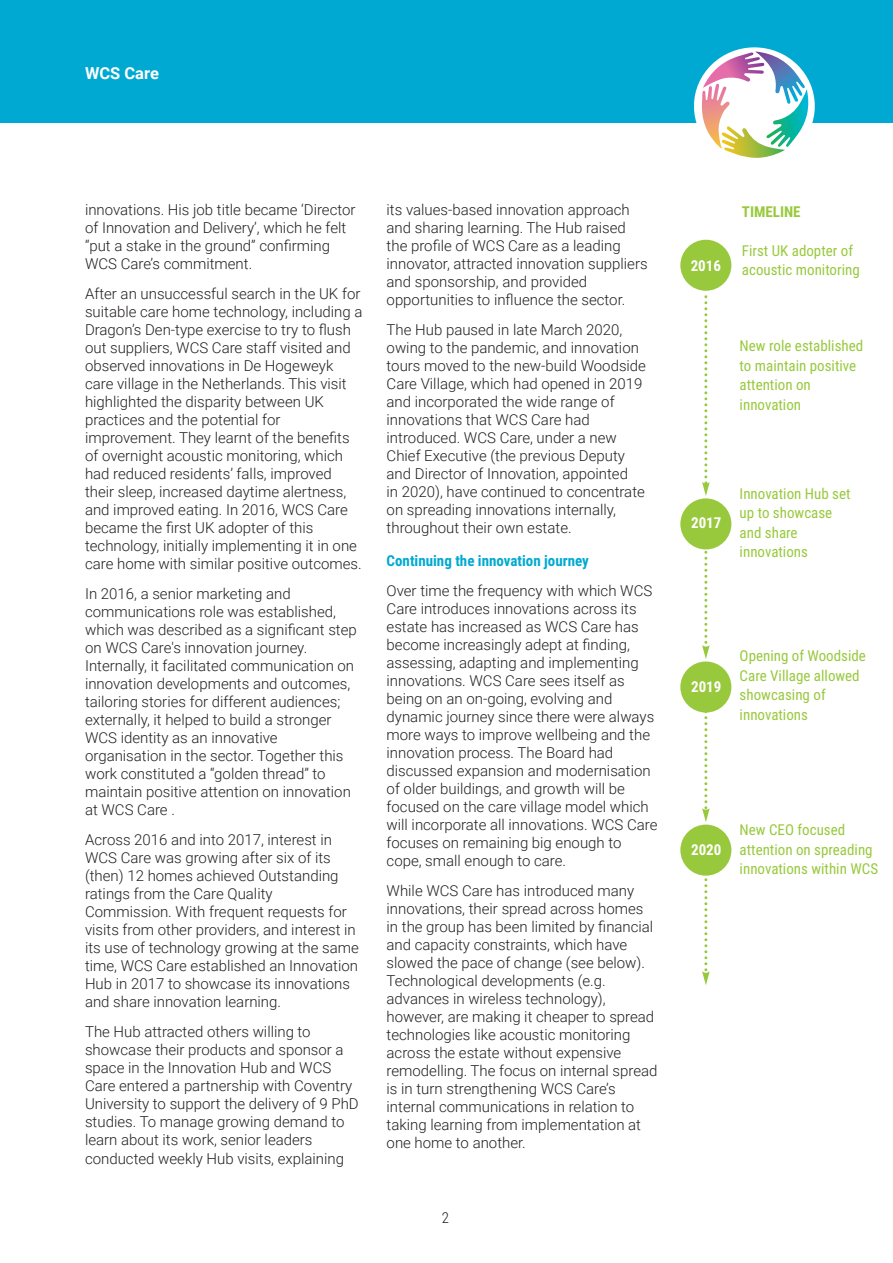
<style>
.page{position:relative;width:893px;height:1263px;background:#fff}
.page>*{position:absolute;margin:0;border:0;box-sizing:border-box;transform-origin:0 0}
.t1{font:700 16.5px "Roboto";color:#fff}
.t2{font:300 15px/18px "Roboto";color:#231f20}
.t3{font:15px/19.5px "Roboto Condensed";color:#98c93c}
.t4{font:700 15px "Roboto Condensed";color:#00a9d1}
.t5{font:700 15px "Roboto Condensed";color:#fff}
.t6{font:700 15px "Roboto Condensed";color:#98c93c}
.t7{font:300 15px "Roboto Condensed";color:#231f20}
</style>
<div class="page">
<div style="left:0;top:0;width:893px;height:123px;background:#00a9d1"></div>
<div style="left:694px;top:47px;width:121px;height:118px;background:#fff;border-radius:50%"></div>
<img style="left:702px;top:52px;width:106px;height:106px">
<div style="left:680px;top:240px;width:51px;height:51px;background:#98c93c;border-radius:50%"></div>
<svg style="left:702px;top:295px;width:8px;height:201px"></svg>
<svg style="left:702px;top:549px;width:8px;height:110px"></svg>
<div style="left:680px;top:498px;width:51px;height:51px;background:#98c93c;border-radius:50%"></div>
<svg style="left:702px;top:712px;width:8px;height:110px"></svg>
<div style="left:680px;top:661px;width:51px;height:51px;background:#98c93c;border-radius:50%"></div>
<svg style="left:702px;top:878px;width:8px;height:107px"></svg>
<div style="left:680px;top:825px;width:51px;height:51px;background:#98c93c;border-radius:50%"></div>
<p class="t1" style="left:85px;top:67px;width:75px">WCS Care</p>
<p class="t2" style="left:85px;top:203px;width:272px">innovations. His job title became ‘Director of Innovation and Delivery’, which he felt “put a stake in the ground” confirming WCS Care’s commitment.</p>
<p class="t2" style="left:85px;top:287px;width:279px">After an unsuccessful search in the UK for suitable care home technology, including a Dragon’s Den-type exercise to try to flush out suppliers, WCS Care staff visited and observed innovations in De Hogeweyk care village in the Netherlands. This visit highlighted the disparity between UK practices and the potential for improvement. They learnt of the benefits of overnight acoustic monitoring, which had reduced residents’ falls, improved their sleep, increased daytime alertness, and improved eating. In 2016, WCS Care became the first UK adopter of this technology, initially implementing it in one care home with similar positive outcomes.</p>
<p class="t2" style="left:85px;top:587px;width:273px">In 2016, a senior marketing and communications role was established, which was described as a significant step on WCS Care's innovation journey.<br>Internally, it facilitated communication on innovation developments and outcomes, tailoring stories for different audiences; externally, it helped to build a stronger WCS identity as an innovative organisation in the sector. Together this work constituted a “golden thread” to maintain positive attention on innovation at WCS Care .</p>
<p class="t2" style="left:85px;top:833px;width:275px">Across 2016 and into 2017, interest in WCS Care was growing after six of its (then) 12 homes achieved Outstanding ratings from the Care Quality Commission. With frequent requests for visits from other providers, and interest in its use of technology growing at the same time, WCS Care established an Innovation Hub in 2017 to showcase its innovations and share innovation learning.</p>
<p class="t2" style="left:85px;top:1025px;width:275px">The Hub attracted others willing to showcase their products and sponsor a space in the Innovation Hub and WCS Care entered a partnership with Coventry University to support the delivery of 9 PhD studies. To manage growing demand to learn about its work, senior leaders conducted weekly Hub visits, explaining</p>
<p class="t2" style="left:387px;top:203px;width:263px">its values-based innovation approach and sharing learning. The Hub raised the profile of WCS Care as a leading innovator, attracted innovation suppliers and sponsorship, and provided opportunities to influence the sector.</p>
<p class="t2" style="left:387px;top:323px;width:261px">The Hub paused in late March 2020, owing to the pandemic, and innovation tours moved to the new-build Woodside Care Village, which had opened in 2019 and incorporated the wide range of innovations that WCS Care had introduced. WCS Care, under a new Chief Executive (the previous Deputy and Director of Innovation, appointed<br>in 2020), have continued to concentrate on spreading innovations internally, throughout their own estate.</p>
<p class="t4" style="left:387px;top:554px;width:204px">Continuing the innovation journey</p>
<p class="t2" style="left:387px;top:583px;width:272px">Over time the frequency with which WCS Care introduces innovations across its estate has increased as WCS Care has become increasingly adept at finding, assessing, adapting and implementing innovations. WCS Care sees itself as being on an on-going, evolving and dynamic journey since there were always more ways to improve wellbeing and the innovation process. The Board had discussed expansion and modernisation of older buildings, and growth will be focused on the care village model which will incorporate all innovations. WCS Care focuses on remaining big enough to cope, small enough to care.</p>
<p class="t2" style="left:387px;top:883px;width:272px">While WCS Care has introduced many innovations, their spread across homes in the group has been limited by financial and capacity constraints, which have slowed the pace of change (see below).<br>Technological developments (e.g. advances in wireless technology), however, are making it cheaper to spread technologies like acoustic monitoring across the estate without expensive remodelling. The focus on internal spread is in turn strengthening WCS Care’s internal communications in relation to taking learning from implementation at one home to another.</p>
<p class="t7" style="left:442px;top:1212px;width:9px">2</p>
<p class="t5" style="left:691px;top:260px;width:32px">2016</p>
<p class="t6" style="left:742px;top:206px;width:60px">TIMELINE</p>
<p class="t3" style="left:742px;top:242px;width:119px">First UK adopter of acoustic monitoring</p>
<p class="t3" style="left:740px;top:338px;width:125px">New role established to maintain positive attention on innovation</p>
<p class="t5" style="left:691px;top:517px;width:32px">2017</p>
<p class="t3" style="left:740px;top:485px;width:112px">Innovation Hub set up to showcase and share innovations</p>
<p class="t5" style="left:691px;top:680px;width:32px">2019</p>
<p class="t3" style="left:740px;top:648px;width:128px">Opening of Woodside<br>Care Village allowed showcasing of innovations</p>
<p class="t5" style="left:691px;top:843px;width:32px">2020</p>
<p class="t3" style="left:740px;top:822px;width:140px">New CEO focused attention on spreading innovations within WCS</p>
</div>
